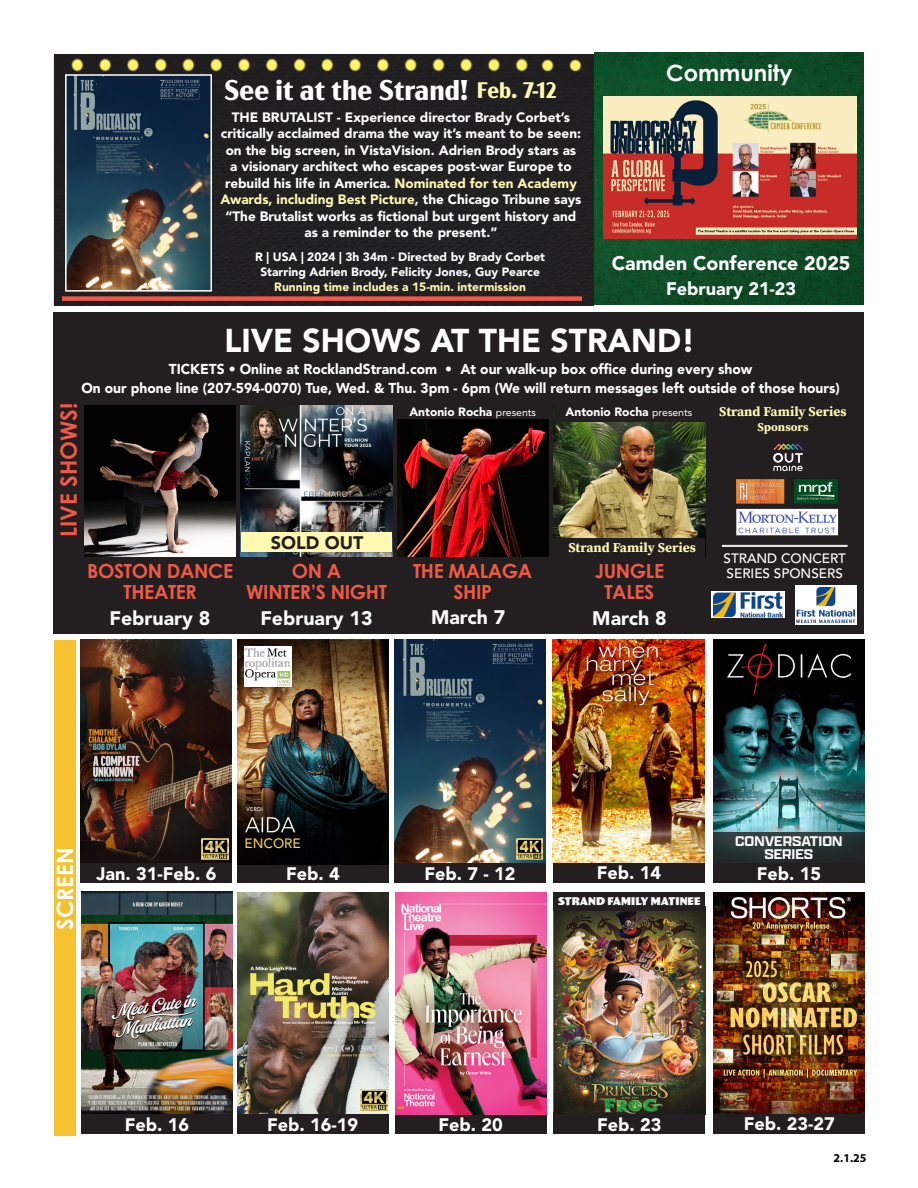
<style>
.page{position:relative;width:918px;height:1188px;background:#fff}
.page>*{position:absolute;margin:0;border:0;box-sizing:border-box;transform-origin:0 0}
.t1{font:900 32.85px "Avenir LT Std";color:#fff}
.t2{font:700 28.5px "Acme Gothic";color:#fff}
.t3{font:700 22.5px "Century Gothic";color:#fff}
.t4{font:700 22.5px "Century Gothic";color:#f05946}
.t5{font:700 22.5px "Acme Gothic";color:#fff8b0}
.t6{font:700 19.5px/21px "Century Gothic";letter-spacing:-.02em;color:#f05946;text-align:center}
.t7{font:900 19.5px "Avenir LT Std";color:#fafafa}
.t8{font:900 19.5px "Avenir LT Std";color:#fff}
.t9{font:900 18px "Avenir LT Std";color:#fff}
.t10{font:900 18px "Avenir LT Std";color:#231f20}
.t11{font:600 15px "Apotek Extra Wide";color:#fafafa}
.t12{font:900 14.25px/19.5px "Avenir LT Std";color:#fff;text-align:center}
.t13{font:900 13.5px/16.5px "Avenir LT Std";color:#fff;text-align:center}
.t14{font:700 13.5px "Source Serif Pro";color:#fff8b0}
.t15{font:500 13.5px "Avenir LT Pro";color:#fff}
.t16{font:500 13.5px "Avenir LT Pro";color:#eccc5b}
.t17{font:900 12px "Avenir LT Std";color:#fff}
.t18{font:900 12px "Avenir LT Std";color:#fff8b0}
.t19{font:700 12px "Source Serif Pro";color:#fff8b0}
.t20{font:700 12px "Myriad Pro";color:#000}
.t21{font:700 10.5px "Wigwag";color:#fafafa}
.s1{color:#fff8b0}
.s2{font-weight:400;font-size:10.5px}
</style>
<div class="page">
<div style="left:53px;top:312px;width:811px;height:321px;background:#231f20"></div>
<img style="left:84px;top:405px;width:151px;height:152px">
<img style="left:397px;top:420px;width:151px;height:136px">
<svg style="left:711px;top:591px;width:74px;height:27px"></svg>
<img style="left:713px;top:593px;width:70px;height:25px">
<div style="left:795px;top:585px;width:61px;height:39px;background:#fff"></div>
<img style="left:796px;top:587px;width:58px;height:36px">
<hr style="left:722px;top:545px;width:126px;height:1px;background:#fff">
<hr style="left:722px;top:546px;width:126px;height:1px;background:#fff">
<img style="left:554px;top:405px;width:151px;height:133px">
<img style="left:241px;top:406px;width:151px;height:151px">
<img style="left:595px;top:53px;width:269px;height:252px">
<div style="left:54px;top:640px;width:22px;height:495px;background:#f5c12e"></div>
<img style="left:237px;top:892px;width:151px;height:222px">
<img style="left:81px;top:892px;width:152px;height:222px">
<div style="left:237px;top:1114px;width:151px;height:20px;background:#231f20"></div>
<div style="left:81px;top:1114px;width:152px;height:20px;background:#231f20"></div>
<img style="left:553px;top:640px;width:151px;height:223px">
<div style="left:553px;top:863px;width:151px;height:20px;background:#231f20"></div>
<img style="left:713px;top:892px;width:152px;height:223px">
<div style="left:713px;top:1115px;width:152px;height:19px;background:#231f20"></div>
<div style="left:395px;top:1114px;width:151px;height:20px;background:#231f20"></div>
<img style="left:395px;top:892px;width:151px;height:222px">
<img style="left:81px;top:640px;width:151px;height:223px">
<div style="left:81px;top:863px;width:151px;height:20px;background:#231f20"></div>
<img style="left:202px;top:838px;width:26px;height:21px">
<img style="left:361px;top:1089px;width:26px;height:22px">
<img style="left:394px;top:640px;width:152px;height:223px">
<div style="left:394px;top:863px;width:152px;height:20px;background:#231f20"></div>
<img style="left:516px;top:838px;width:27px;height:21px">
<img style="left:554px;top:911px;width:151px;height:204px">
<div style="left:554px;top:1115px;width:151px;height:19px;background:#231f20"></div>
<div style="left:554px;top:892px;width:151px;height:19px;background:#231f20"></div>
<div style="left:53px;top:54px;width:540px;height:252px;background:#211f21"></div>
<img style="left:68px;top:77px;width:141px;height:212px">
<div style="left:65px;top:74px;width:147px;height:218px;border:2px solid #fff"></div>
<div style="left:62px;top:296px;width:520px;height:5px;background:#f05946"></div>
<img style="left:57px;top:56px;width:475px;height:16px">
<img style="left:532px;top:56px;width:61px;height:17px">
<div style="left:242px;top:532px;width:150px;height:19px;background:#fff8b0"></div>
<img style="left:713px;top:640px;width:152px;height:224px">
<svg style="left:713px;top:832px;width:152px;height:31px;background:#293334"></svg>
<div style="left:713px;top:863px;width:151px;height:20px;background:#231f20"></div>
<div style="left:555px;top:402px;width:150px;height:20px;background:#231f20"></div>
<div style="left:237px;top:863px;width:151px;height:20px;background:#231f20"></div>
<img style="left:237px;top:640px;width:151px;height:224px">
<div style="left:244px;top:646px;width:48px;height:41px;background:#fff"></div>
<img style="left:244px;top:648px;width:47px;height:38px">
<img style="left:604px;top:97px;width:252px;height:142px">
<img style="left:736px;top:443px;width:103px;height:93px">
<p class="t2" style="left:224px;top:69px;width:245px">See it at the Strand!</p>
<p class="t13" style="left:220px;top:109px;width:362px">THE BRUTALIST - Experience director Brady Corbet’s critically acclaimed drama the way it’s meant to be seen: on the big screen, in VistaVision. Adrien Brody stars as a visionary architect who escapes post-war Europe to rebuild his life in America. <span class="s1">Nominated for ten Academy Awards, including Best Picture</span>, the Chicago Tribune says “The Brutalist works as fictional but urgent history and as a reminder to the present.”</p>
<p class="t5" style="left:477px;top:74px;width:81px">Feb. 7-12</p>
<p class="t17" style="left:255px;top:249px;width:291px">R | USA | 2024 | 3h 34m - Directed by Brady Corbet</p>
<p class="t17" style="left:260px;top:264px;width:281px">Starring Adrien Brody, Felicity Jones, Guy Pearce</p>
<p class="t18" style="left:274px;top:279px;width:253px">Running time includes a 15-min. intermission</p>
<p class="t3" style="left:666px;top:55px;width:128px">Community</p>
<p class="t8" style="left:612px;top:251px;width:240px">Camden Conference 2025</p>
<p class="t9" style="left:666px;top:278px;width:132px">February 21-23</p>
<p class="t1" style="left:224px;top:320px;width:472px">LIVE SHOWS AT THE STRAND!</p>
<p class="t12" style="left:81px;top:359px;width:760px">TICKETS • Online at RocklandStrand.com • At our walk-up box office during every show<br>On our phone line (207-594-0070) Tue, Wed. &amp; Thu. 3pm - 6pm (We will return messages left outside of those hours)</p>
<p class="t4" style="left:52px;top:537px;width:136px;rotate:-90deg">LIVE SHOWS!</p>
<p class="t17" style="left:409px;top:404px;width:128px">Antonio Rocha <span class="s2">presents</span></p>
<p class="t17" style="left:566px;top:404px;width:128px">Antonio Rocha <span class="s2">presents</span></p>
<p class="t6" style="left:87px;top:559px;width:147px">BOSTON DANCE<br>THEATER</p>
<p class="t10" style="left:271px;top:532px;width:94px">SOLD OUT</p>
<p class="t6" style="left:292px;top:559px;width:51px">ON A</p>
<p class="t6" style="left:246px;top:580px;width:142px">WINTER’S NIGHT</p>
<p class="t6" style="left:413px;top:559px;width:121px">THE MALAGA</p>
<p class="t6" style="left:453px;top:580px;width:40px">SHIP</p>
<p class="t14" style="left:568px;top:538px;width:129px">Strand Family Series</p>
<p class="t6" style="left:595px;top:559px;width:71px">JUNGLE</p>
<p class="t6" style="left:605px;top:580px;width:51px">TALES</p>
<p class="t7" style="left:110px;top:606px;width:102px">February 8</p>
<p class="t7" style="left:431px;top:606px;width:76px">March 7</p>
<p class="t7" style="left:260px;top:606px;width:114px">February 13</p>
<p class="t7" style="left:592px;top:606px;width:76px">March 8</p>
<p class="t14" style="left:719px;top:402px;width:129px">Strand Family Series</p>
<p class="t19" style="left:757px;top:418px;width:53px">Sponsors</p>
<p class="t15" style="left:724px;top:551px;width:124px">STRAND CONCERT</p>
<p class="t15" style="left:727px;top:566px;width:118px">SERIES SPONSERS</p>
<p class="t3" style="left:48px;top:930px;width:84px;rotate:-90deg">SCREEN</p>
<p class="t16" style="left:245px;top:836px;width:58px">ENCORE</p>
<p class="t9" style="left:96px;top:863px;width:121px">Jan. 31-Feb. 6</p>
<p class="t9" style="left:424px;top:863px;width:92px">Feb. 7 - 12</p>
<p class="t9" style="left:286px;top:863px;width:55px">Feb. 4</p>
<p class="t9" style="left:597px;top:862px;width:66px">Feb. 14</p>
<p class="t21" style="left:558px;top:895px;width:144px">STRAND FAMILY MATINEE</p>
<p class="t11" style="left:735px;top:831px;width:109px">CONVERSATION</p>
<p class="t11" style="left:764px;top:845px;width:51px">SERIES</p>
<p class="t9" style="left:757px;top:863px;width:66px">Feb. 15</p>
<p class="t9" style="left:125px;top:1114px;width:66px">Feb. 16</p>
<p class="t9" style="left:267px;top:1114px;width:92px">Feb. 16-19</p>
<p class="t9" style="left:439px;top:1114px;width:66px">Feb. 20</p>
<p class="t9" style="left:744px;top:1113px;width:92px">Feb. 23-27</p>
<p class="t9" style="left:597px;top:1114px;width:66px">Feb. 23</p>
<p class="t20" style="left:834px;top:1151px;width:34px">2.1.25</p>
</div>
